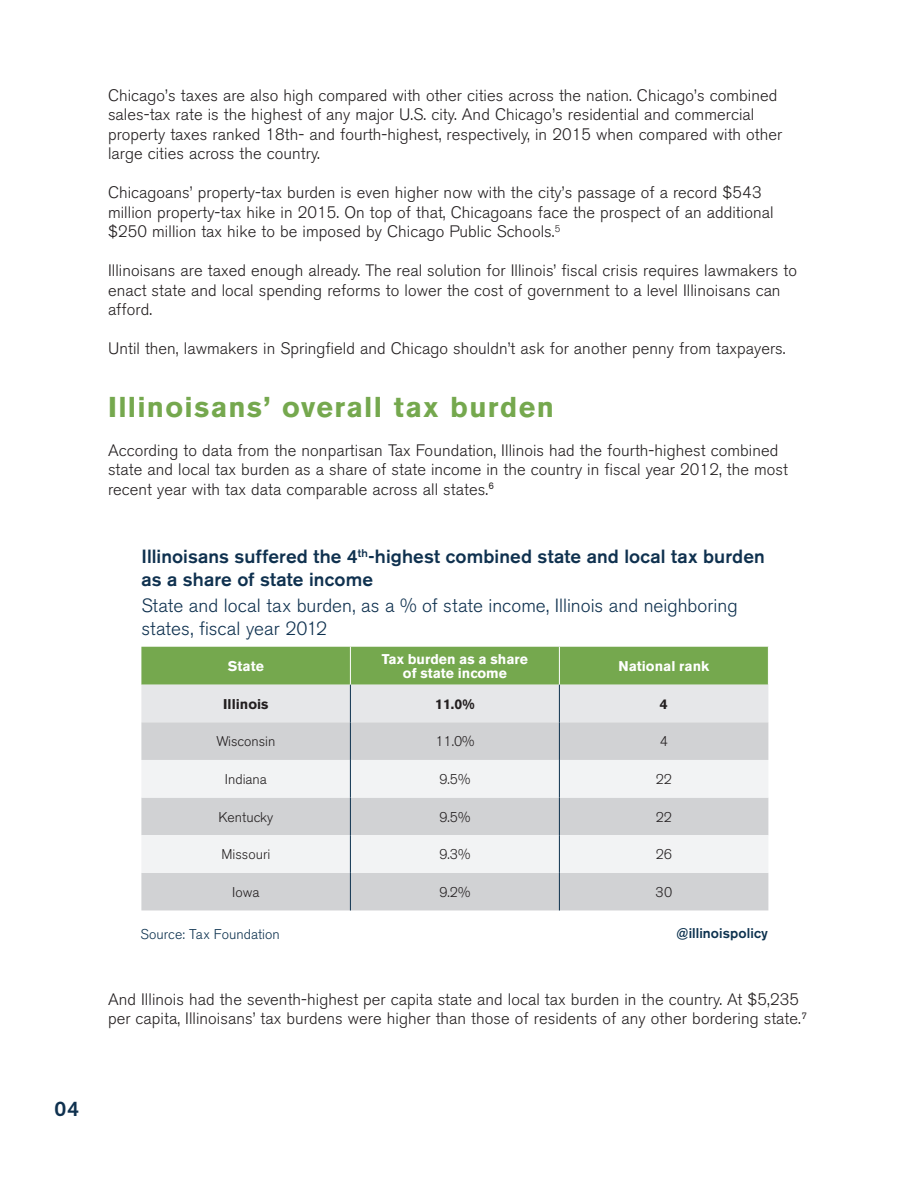
<style>
.page{position:relative;width:918px;height:1188px;background:#fff}
.page>*{position:absolute;margin:0;border:0;box-sizing:border-box;transform-origin:0 0}
.t1{font:700 28.5px "Akzidenz Grotesk BE";letter-spacing:.045em;color:#75a84e}
.t2{font:500 21px "Akzidenz Grotesk BE";color:#0f314f}
.t3{font:500 18.9px/22.8px "Akzidenz Grotesk BE";letter-spacing:.005em;color:#0f314f}
.t4{font:300 18.9px/22.8px "Akzidenz Grotesk BE";color:#0f314f}
.t5{font:300 16.5px/19.5px "Akzidenz Grotesk BE";letter-spacing:.005em;color:#231f20}
.t6{font:300 14.1px "Akzidenz Grotesk BE";color:#231f20}
.t7{font:700 14.1px/14.9px "Akzidenz Grotesk BE";color:#fff;text-align:center}
.t8{font:300 14.1px "Akzidenz Grotesk BE";color:#0d324f}
.t9{font:500 14.1px "Akzidenz Grotesk BE";letter-spacing:.005em;color:#0d324f}
.t10{font:700 14.1px "Akzidenz Grotesk BE";color:#231f20}
</style>
<div class="page">
<svg style="left:141px;top:647px;width:627px;height:75px;background:#adc79b"></svg>
<div style="left:141px;top:722px;width:627px;height:188px;background:#d1d2d4"></div>
<svg style="left:141px;top:760px;width:627px;height:113px;fill:#f2f3f4"></svg>
<hr style="left:350px;top:647px;width:1px;height:38px;background:#fff">
<hr style="left:559px;top:647px;width:1px;height:38px;background:#fff">
<hr style="left:350px;top:685px;width:1px;height:37px;background:#0d324f">
<hr style="left:559px;top:685px;width:1px;height:37px;background:#0d324f">
<hr style="left:350px;top:722px;width:1px;height:38px;background:#0d324f">
<hr style="left:559px;top:722px;width:1px;height:38px;background:#0d324f">
<hr style="left:350px;top:760px;width:1px;height:38px;background:#0d324f">
<hr style="left:559px;top:760px;width:1px;height:38px;background:#0d324f">
<hr style="left:350px;top:798px;width:1px;height:37px;background:#0d324f">
<hr style="left:559px;top:798px;width:1px;height:37px;background:#0d324f">
<hr style="left:350px;top:835px;width:1px;height:38px;background:#0d324f">
<hr style="left:559px;top:835px;width:1px;height:38px;background:#0d324f">
<hr style="left:350px;top:873px;width:1px;height:37px;background:#0d324f">
<hr style="left:559px;top:873px;width:1px;height:37px;background:#0d324f">
<p class="t2" style="left:54px;top:1096px;width:26px">04</p>
<p class="t5" style="left:108px;top:87px;width:676px">Chicago’s taxes are also high compared with other cities across the nation. Chicago’s combined sales-tax rate is the highest of any major U.S. city. And Chicago’s residential and commercial property taxes ranked 18th- and fourth-highest, respectively, in 2015 when compared with other large cities across the country.</p>
<p class="t5" style="left:108px;top:185px;width:667px">Chicagoans’ property-tax burden is even higher now with the city’s passage of a record $543 million property-tax hike in 2015. On top of that, Chicagoans face the prospect of an additional $250 million tax hike to be imposed by Chicago Public Schools.<sup>5</sup></p>
<p class="t5" style="left:108px;top:263px;width:691px">Illinoisans are taxed enough already. The real solution for Illinois’ fiscal crisis requires lawmakers to enact state and local spending reforms to lower the cost of government to a level Illinoisans can afford.</p>
<p class="t5" style="left:108px;top:341px;width:679px">Until then, lawmakers in Springfield and Chicago shouldn’t ask for another penny from taxpayers.</p>
<h1 class="t1" style="left:108px;top:391px;width:448px">Illinoisans’ overall tax burden</h1>
<p class="t5" style="left:108px;top:442px;width:682px">According to data from the nonpartisan Tax Foundation, Illinois had the fourth-highest combined state and local tax burden as a share of state income in the country in fiscal year 2012, the most recent year with tax data comparable across all states.<sup>6</sup></p>
<p class="t3" style="left:141px;top:545px;width:625px">Illinoisans suffered the 4<sup>th</sup>-highest combined state and local tax burden as a share of state income</p>
<p class="t4" style="left:141px;top:597px;width:598px">State and local tax burden, as a % of state income, Illinois and neighboring states, fiscal year 2012</p>
<p class="t7" style="left:228px;top:659px;width:37px">State</p>
<p class="t7" style="left:382px;top:651px;width:148px">Tax burden as a share of state income</p>
<p class="t7" style="left:618px;top:659px;width:92px">National rank</p>
<p class="t10" style="left:223px;top:696px;width:47px">Illinois</p>
<p class="t10" style="left:435px;top:696px;width:41px">11.0%</p>
<p class="t10" style="left:660px;top:696px;width:9px">4</p>
<p class="t6" style="left:216px;top:736px;width:61px">Wisconsin</p>
<p class="t6" style="left:435px;top:736px;width:41px">11.0%</p>
<p class="t6" style="left:660px;top:736px;width:10px">4</p>
<p class="t6" style="left:225px;top:774px;width:44px">Indiana</p>
<p class="t6" style="left:439px;top:774px;width:32px">9.5%</p>
<p class="t6" style="left:656px;top:774px;width:18px">22</p>
<p class="t6" style="left:219px;top:812px;width:56px">Kentucky</p>
<p class="t6" style="left:439px;top:812px;width:32px">9.5%</p>
<p class="t6" style="left:656px;top:812px;width:18px">22</p>
<p class="t6" style="left:222px;top:849px;width:50px">Missouri</p>
<p class="t6" style="left:439px;top:849px;width:32px">9.3%</p>
<p class="t6" style="left:656px;top:849px;width:18px">26</p>
<p class="t6" style="left:232px;top:887px;width:29px">Iowa</p>
<p class="t6" style="left:439px;top:887px;width:32px">9.2%</p>
<p class="t6" style="left:656px;top:887px;width:18px">30</p>
<p class="t8" style="left:141px;top:929px;width:141px">Source: Tax Foundation</p>
<p class="t9" style="left:676px;top:924px;width:93px">@illinoispolicy</p>
<p class="t5" style="left:108px;top:991px;width:701px">And Illinois had the seventh-highest per capita state and local tax burden in the country. At $5,235 per capita, Illinoisans’ tax burdens were higher than those of residents of any other bordering state.<sup>7</sup></p>
</div>
